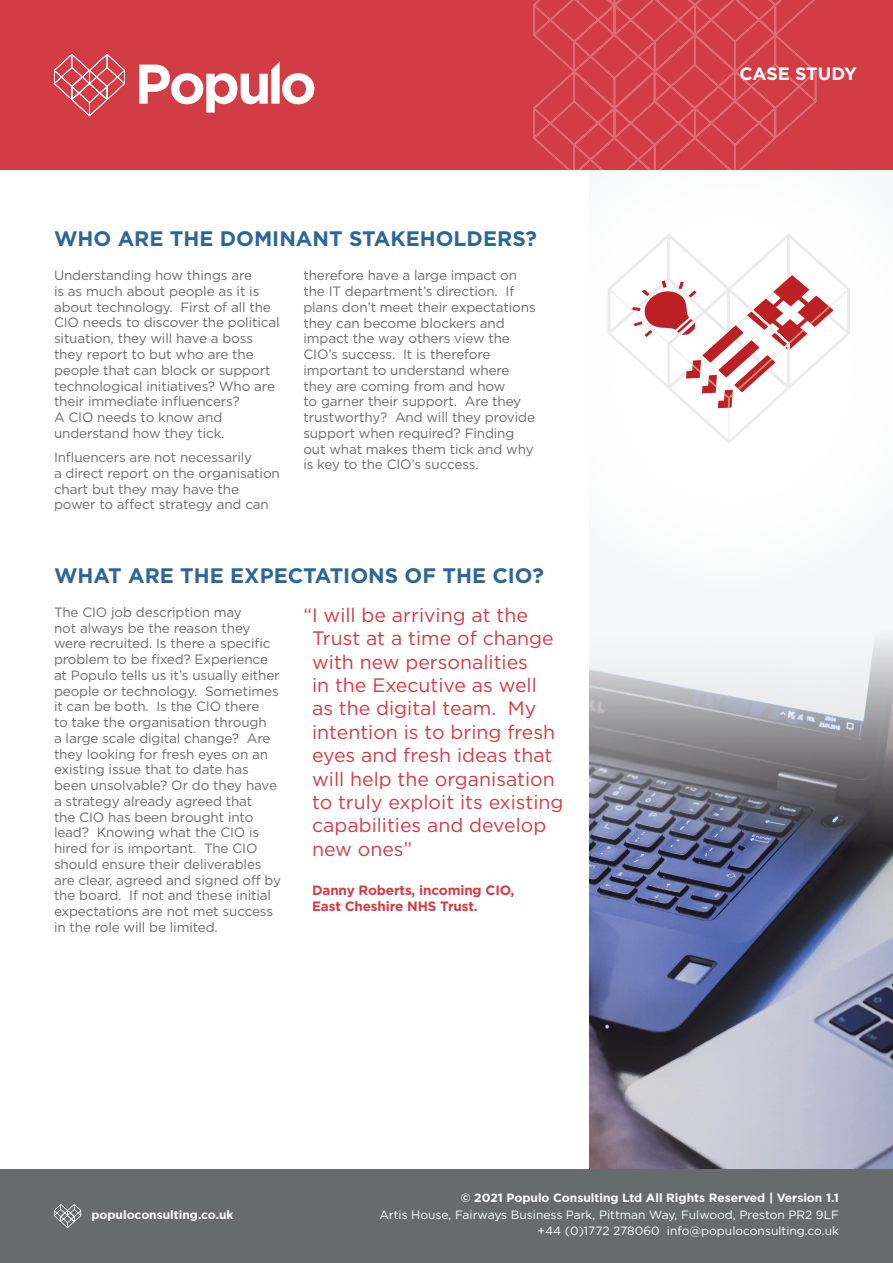
<style>
.page{position:relative;width:893px;height:1263px;background:#fff}
.page>*{position:absolute;margin:0;border:0;box-sizing:border-box;transform-origin:0 0}
.t1{font:700 21px "Gotham HTF";color:#2f6697}
.t2{font:19.5px/23.4px "Gotham HTF";color:#d23c45}
.t3{font:700 17.85px "Gotham HTF";color:#fff}
.t4{font:13.5px/15.8px "Gotham HTF";letter-spacing:-.01em;color:#6c6b6c}
.t5{font:700 13.5px/15.8px "Gotham HTF";letter-spacing:-.01em;color:#d23c45}
.t6{font:12px/16.5px "Gotham HTF";color:#fff;text-align:right}
.t7{font:700 12px "Gotham HTF";color:#fff}
</style>
<div class="page">
<img style="left:590px;top:631px;width:303px;height:538px">
<div style="left:0;top:1169px;width:893px;height:94px;background:#666c6c"></div>
<svg style="left:54px;top:1204px;width:27px;height:24px"></svg>
<div style="left:0;top:0;width:893px;height:169px;background:#d23c45"></div>
<svg style="left:533px;top:0;width:283px;height:169px"></svg>
<svg style="left:139px;top:62px;width:175px;height:51px"></svg>
<svg style="left:54px;top:54px;width:71px;height:62px"></svg>
<svg style="left:608px;top:234px;width:242px;height:209px"></svg>
<h1 class="t1" style="left:54px;top:227px;width:484px">WHO ARE THE DOMINANT STAKEHOLDERS?</h1>
<p class="t4" style="left:54px;top:267px;width:227px">Understanding how things are<br>is as much about people as it is about technology. First of all the<br>CIO needs to discover the political situation, they will have a boss they report to but who are the people that can block or support technological initiatives? Who are their immediate influencers?<br>A CIO needs to know and understand how they tick.</p>
<p class="t4" style="left:54px;top:449px;width:227px">Influencers are not necessarily<br>a direct report on the organisation chart but they may have the power to affect strategy and can</p>
<p class="t4" style="left:303px;top:267px;width:234px">therefore have a large impact on the IT department’s direction. If plans don’t meet their expectations they can become blockers and impact the way others view the<br>CIO’s success. It is therefore important to understand where they are coming from and how<br>to garner their support. Are they trustworthy? And will they provide support when required? Finding out what makes them tick and why is key to the CIO’s success.</p>
<h1 class="t1" style="left:54px;top:563px;width:491px">WHAT ARE THE EXPECTATIONS OF THE CIO?</h1>
<p class="t2" style="left:312px;top:603px;width:253px;text-indent:-9px">“I will be arriving at the<br>Trust at a time of change with new personalities<br>in the Executive as well<br>as the digital team. My intention is to bring fresh eyes and fresh ideas that will help the organisation to truly exploit its existing capabilities and develop new ones”</p>
<p class="t5" style="left:312px;top:882px;width:204px">Danny Roberts, incoming CIO,<br>East Cheshire NHS Trust.</p>
<p class="t4" style="left:54px;top:604px;width:229px">The CIO job description may<br>not always be the reason they were recruited. Is there a specific problem to be fixed? Experience at Populo tells us it’s usually either people or technology. Sometimes it can be both. Is the CIO there<br>to take the organisation through<br>a large scale digital change? Are they looking for fresh eyes on an existing issue that to date has been unsolvable? Or do they have a strategy already agreed that<br>the CIO has been brought into lead? Knowing what the CIO is hired for is important. The CIO should ensure their deliverables are clear, agreed and signed off by the board. If not and these initial expectations are not met success in the role will be limited.</p>
<h3 class="t3" style="left:739px;top:63px;width:119px">CASE STUDY</h3>
<p class="t7" style="left:91px;top:1207px;width:144px">populoconsulting.co.uk</p>
<p class="t7" style="left:461px;top:1191px;width:380px">© 2021 Populo Consulting Ltd All Rights Reserved | Version 1.1</p>
<p class="t6" style="left:379px;top:1206px;width:461px">Artis House, Fairways Business Park, Pittman Way, Fulwood, Preston PR2 9LF +44 (0)1772 278060 info@populoconsulting.co.uk</p>
</div>
